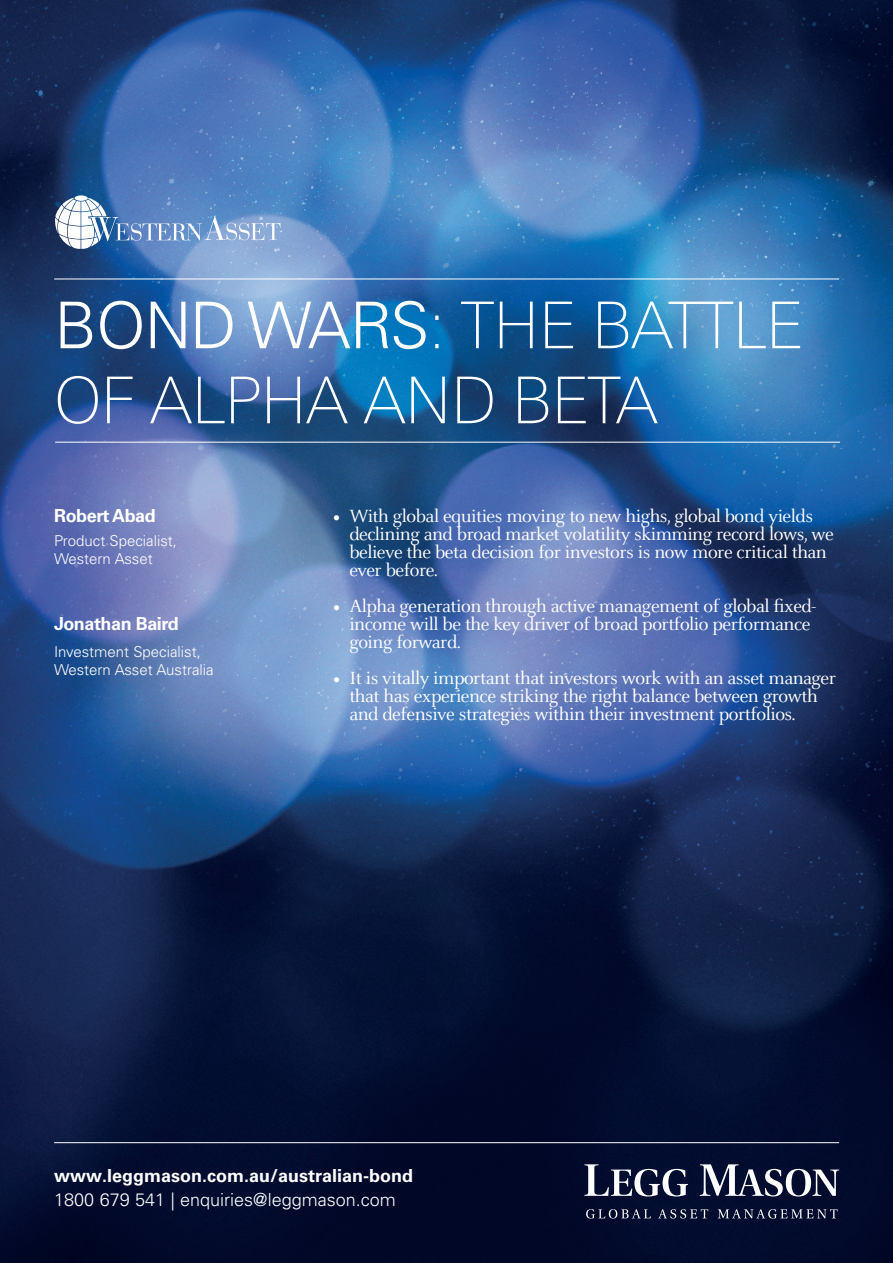
<style>
.page{position:relative;width:893px;height:1263px;background:#fff}
.page>*{position:absolute;margin:0;border:0;box-sizing:border-box;transform-origin:0 0}
.t1{font:100 64.5px/75px "Linotype Univers 230";letter-spacing:-.02em;color:#fff}
.t2{font:19.5px/18px "Celeste OT";letter-spacing:-.025em;color:#fff}
.t3{font:700 18px "Univers LT Std";color:#fff}
.t4{font:300 18px "Univers LT Std";color:#fff}
.t5{font:700 18px "Univers";letter-spacing:-.025em;color:#fff}
.t6{font:300 15px/18px "Univers";color:#fff}
.s1{font-family:"Univers";font-weight:300}
.s2{font-family:"Minion Pro"}
</style>
<div class="page">
<img style="left:0;top:0;width:893px;height:1263px">
<hr style="left:54px;top:1142px;width:785px;height:1px;background:#fff">
<hr style="left:54px;top:279px;width:785px;height:1px;background:#fff">
<hr style="left:55px;top:442px;width:785px;height:1px;background:#fff">
<svg style="left:74px;top:195px;width:14px;height:6px"></svg>
<svg style="left:55px;top:198px;width:225px;height:51px"></svg>
<svg style="left:584px;top:1164px;width:104px;height:32px"></svg>
<svg style="left:700px;top:1164px;width:139px;height:32px"></svg>
<svg style="left:586px;top:1209px;width:65px;height:9px"></svg>
<svg style="left:658px;top:1209px;width:50px;height:9px"></svg>
<svg style="left:718px;top:1209px;width:120px;height:9px"></svg>
<h1 class="t1" style="left:54px;top:288px;width:750px"><span class="s1">BOND WARS</span>: THE BATTLE<br>OF ALPHA AND BETA</h1>
<p class="t5" style="left:54px;top:505px;width:103px">Robert Abad</p>
<p class="t6" style="left:54px;top:532px;width:125px">Product Specialist,<br>Western Asset</p>
<p class="t5" style="left:54px;top:613px;width:126px">Jonathan Baird</p>
<p class="t6" style="left:54px;top:642px;width:161px">Investment Specialist,<br>Western Asset Australia</p>
<p class="t2" style="left:349px;top:507px;width:486px;text-indent:-16px"><span class="s2">•</span> With global equities moving to new highs, global bond yields declining and broad market volatility skimming record lows, we believe the beta decision for investors is now more critical than ever before.</p>
<p class="t2" style="left:349px;top:597px;width:468px;text-indent:-16px"><span class="s2">•</span> Alpha generation through active management of global fixed&shy;income will be the key driver of broad portfolio performance going forward.</p>
<p class="t2" style="left:349px;top:669px;width:488px;text-indent:-16px"><span class="s2">•</span> It is vitally important that investors work with an asset manager that has experience striking the right balance between growth and defensive strategies within their investment portfolios.</p>
<p class="t3" style="left:54px;top:1165px;width:361px">www.leggmason.com.au/australian-bond</p>
<p class="t4" style="left:54px;top:1188px;width:343px">1800 679 541 | enquiries@leggmason.com</p>
</div>
